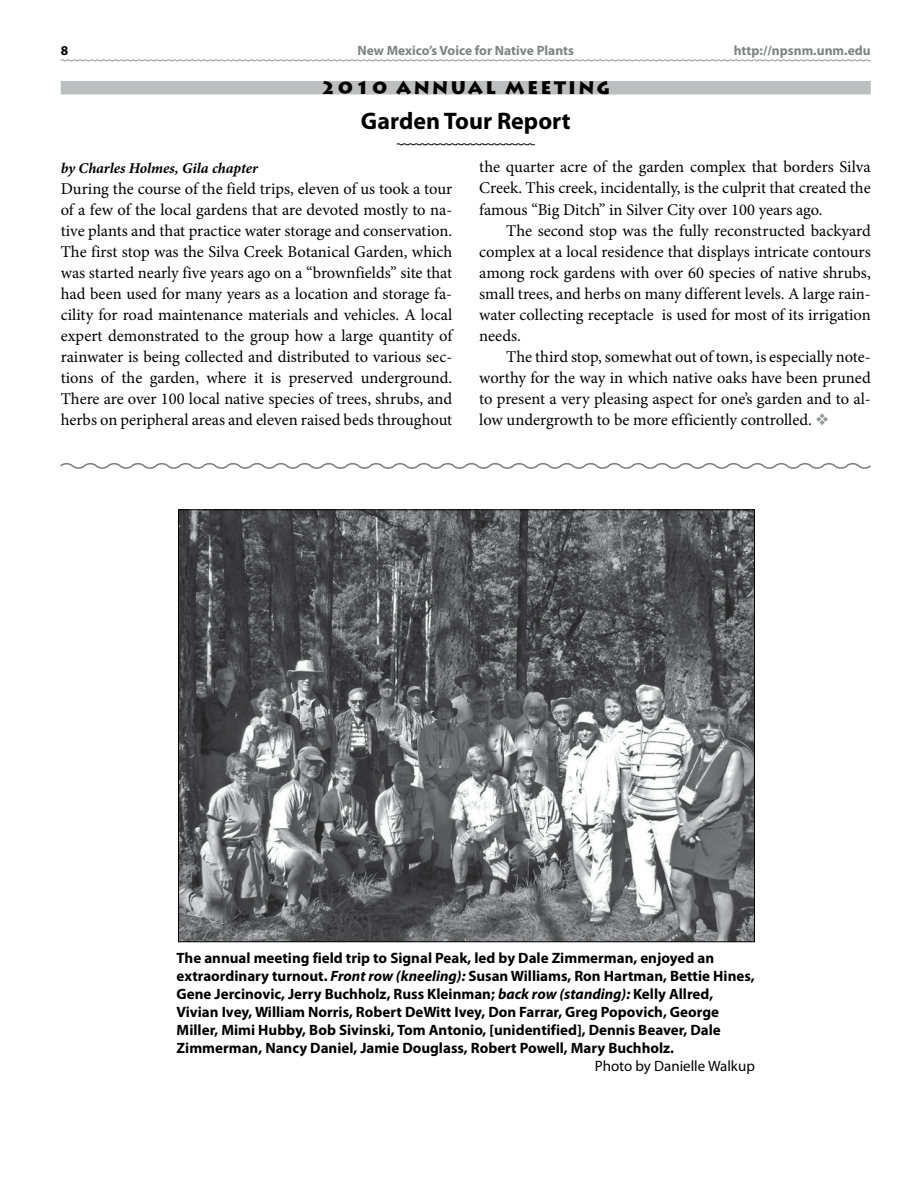
<style>
.page{position:relative;width:918px;height:1188px;background:#fff}
.page>*{position:absolute;margin:0;border:0;box-sizing:border-box;transform-origin:0 0}
.t1{font:700 24px "Myriad Pro";color:#000}
.t2{font:900 18px "Lithos Pro";letter-spacing:.13em;color:#000}
.t3{font:16.5px/21px "Minion Pro";color:#000;text-align:justify}
.t4{font:700 15px/18px "Myriad Pro";color:#000}
.t5{font:italic 700 15px "Minion Pro";letter-spacing:-.005em;color:#000}
.t6{font:15px "Myriad Pro";color:#000}
.t7{font:700 13.5px "Myriad Pro";color:#808285}
.t8{font:700 13.5px "Myriad Pro";color:#000}
.s1{color:#939598}
.s2{font-style:italic}
</style>
<div class="page">
<svg style="left:60px;top:59px;width:811px;height:3px"></svg>
<img style="left:180px;top:511px;width:573px;height:429px">
<div style="left:61px;top:81px;width:810px;height:13px;background:#bcbec0"></div>
<svg style="left:396px;top:143px;width:139px;height:3px"></svg>
<svg style="left:60px;top:463px;width:811px;height:6px"></svg>
<p class="t8" style="left:61px;top:42px;width:9px">8</p>
<p class="t7" style="left:357px;top:42px;width:218px">New Mexico’s Voice for Native Plants</p>
<p class="t7" style="left:734px;top:42px;width:139px">http://npsnm.unm.edu</p>
<p class="t2" style="left:321px;top:77px;width:291px">2010 ANNUAL MEETING</p>
<h1 class="t1" style="left:361px;top:105px;width:211px">Garden Tour Report</h1>
<p class="t3" style="left:479px;top:157px;width:393px">the quarter acre of the garden complex that borders Silva Creek. This creek, incidentally, is the culprit that created the famous “Big Ditch” in Silver City over 100 years ago.</p>
<p class="t3" style="left:479px;top:220px;width:393px;text-indent:27px">The second stop was the fully reconstructed backyard complex at a local residence that displays intricate contours among rock gardens with over 60 species of native shrubs, small trees, and herbs on many different levels. A large rain&shy;water collecting receptacle is used for most of its irrigation needs.</p>
<p class="t3" style="left:479px;top:346px;width:393px;text-indent:27px">The third stop, somewhat out of town, is especially note&shy;worthy for the way in which native oaks have been pruned to present a very pleasing aspect for one’s garden and to al&shy;low undergrowth to be more efficiently controlled. <span class="s1">❖</span></p>
<p class="t5" style="left:61px;top:157px;width:199px">by Charles Holmes, Gila chapter</p>
<p class="t3" style="left:61px;top:178px;width:393px">During the course of the field trips, eleven of us took a tour of a few of the local gardens that are devoted mostly to na&shy;tive plants and that practice water storage and conservation.<br>The first stop was the Silva Creek Botanical Garden, which was started nearly five years ago on a “brownfields” site that had been used for many years as a location and storage fa&shy;cility for road maintenance materials and vehicles. A local expert demonstrated to the group how a large quantity of rainwater is being collected and distributed to various sec&shy;tions of the garden, where it is preserved underground.<br>There are over 100 local native species of trees, shrubs, and herbs on peripheral areas and eleven raised beds throughout</p>
<p class="t4" style="left:177px;top:949px;width:580px">The annual meeting field trip to Signal Peak, led by Dale Zimmerman, enjoyed an extraordinary turnout. <span class="s2">Front row (kneeling):</span> Susan Williams, Ron Hartman, Bettie Hines, Gene Jercinovic, Jerry Buchholz, Russ Kleinman; <span class="s2">back row (standing):</span> Kelly Allred, Vivian Ivey, William Norris, Robert DeWitt Ivey, Don Farrar, Greg Popovich, George Miller, Mimi Hubby, Bob Sivinski, Tom Antonio, [unidentified], Dennis Beaver, Dale Zimmerman, Nancy Daniel, Jamie Douglass, Robert Powell, Mary Buchholz.</p>
<p class="t6" style="left:595px;top:1057px;width:162px">Photo by Danielle Walkup</p>
</div>
